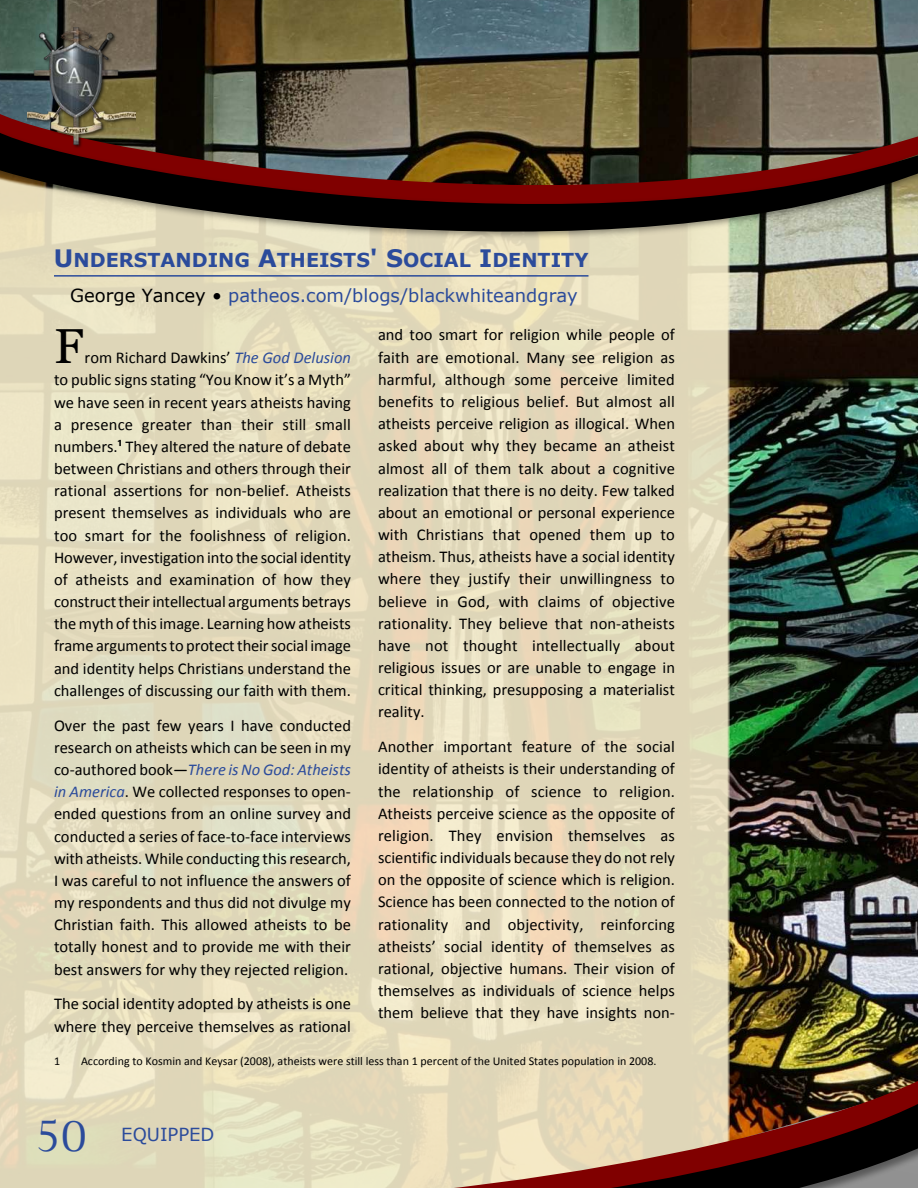
<style>
.page{position:relative;width:918px;height:1188px;background:#fff}
.page>*{position:absolute;margin:0;border:0;box-sizing:border-box;transform-origin:0 0}
.t1{font:49.2px "Georgia";color:#000}
.t2{font:45px "Photina";color:#2b4b9b}
.t3{font:700 19.2px "Verdana";color:#2b4b9b}
.t4{font:18px "Verdana";color:#2b4b9b}
.t5{font:16.5px/22.2px "Calibri";color:#000;text-align:justify}
.t6{font:12px "Calibri";color:#000}
.s1{font-size:24px}
.s2{color:#000}
.s3{font-style:italic;color:#2b4b9b}
.s4{font-weight:700}
</style>
<div class="page">
<img style="left:0;top:0;width:918px;height:887px">
<img style="left:0;top:326px;width:729px;height:857px">
<img style="left:118px;top:1080px;width:119px;height:103px">
<img style="left:237px;top:887px;width:681px;height:17px">
<img style="left:237px;top:904px;width:681px;height:284px">
<svg style="left:241px;top:1078px;width:677px;height:110px;background:#ad957e"></svg>
<img style="left:0;top:96px;width:918px;height:14px">
<svg style="left:0;top:110px;width:918px;height:3px;background:#69614a"></svg>
<img style="left:0;top:113px;width:918px;height:213px">
<svg style="left:0;top:129px;width:918px;height:103px;background:#594134"></svg>
<img style="left:27px;top:27px;width:108px;height:122px">
<hr style="left:54px;top:275px;width:534px;height:2px;background:#2b4b9b">
<p class="t3" style="left:54px;top:252px;width:536px"><span class="s1">U</span>NDERSTANDING <span class="s1">A</span>THEISTS<span class="s1">' S</span>OCIAL <span class="s1">I</span>DENTITY</p>
<p class="t4" style="left:70px;top:288px;width:509px"><span class="s2">George Yancey •</span> patheos.com/blogs/blackwhiteandgray</p>
<h1 class="t1" style="left:54px;top:326px;width:31px">F</h1>
<p class="t5" style="left:54px;top:348px;width:299px;text-indent:31px">rom Richard Dawkins’ <span class="s3">The God Delusion </span>to public signs stating “You Know it’s a Myth” we have seen in recent years atheists having a presence greater than their still small numbers.<span class="s4">¹</span> They altered the nature of debate between Christians and others through their rational assertions for non-belief. Atheists present themselves as individuals who are too smart for the foolishness of religion.<br>However, investigation into the social identity of atheists and examination of how they construct their intellectual arguments betrays the myth of this image. Learning how atheists frame arguments to protect their social image and identity helps Christians understand the challenges of discussing our faith with them.</p>
<p class="t5" style="left:54px;top:715px;width:299px">Over the past few years I have conducted research on atheists which can be seen in my co-authored book—<span class="s3">There is No God: Atheists in America</span>. We collected responses to open&shy;ended questions from an online survey and conducted a series of face-to-face interviews with atheists. While conducting this research, I was careful to not influence the answers of my respondents and thus did not divulge my Christian faith. This allowed atheists to be totally honest and to provide me with their best answers for why they rejected religion.</p>
<p class="t5" style="left:54px;top:994px;width:298px">The social identity adopted by atheists is one where they perceive themselves as rational</p>
<p class="t5" style="left:378px;top:325px;width:299px">and too smart for religion while people of faith are emotional. Many see religion as harmful, although some perceive limited benefits to religious belief. But almost all atheists perceive religion as illogical. When asked about why they became an atheist almost all of them talk about a cognitive realization that there is no deity. Few talked about an emotional or personal experience with Christians that opened them up to atheism. Thus, atheists have a social identity where they justify their unwillingness to believe in God, with claims of objective rationality. They believe that non-atheists have not thought intellectually about religious issues or are unable to engage in critical thinking, presupposing a materialist reality.</p>
<p class="t5" style="left:378px;top:737px;width:299px">Another important feature of the social identity of atheists is their understanding of the relationship of science to religion.<br>Atheists perceive science as the opposite of religion. They envision themselves as scientific individuals because they do not rely on the opposite of science which is religion.<br>Science has been connected to the notion of rationality and objectivity, reinforcing atheists’ social identity of themselves as rational, objective humans. Their vision of themselves as individuals of science helps them believe that they have insights non-</p>
<p class="t6" style="left:54px;top:1056px;width:8px">1</p>
<p class="t6" style="left:81px;top:1056px;width:577px">According to Kosmin and Keysar (2008), atheists were still less than 1 percent of the United States population in 2008.</p>
<h2 class="t2" style="left:35px;top:1119px;width:54px">50</h2>
<p class="t4" style="left:121px;top:1127px;width:95px">EQUIPPED</p>
</div>
